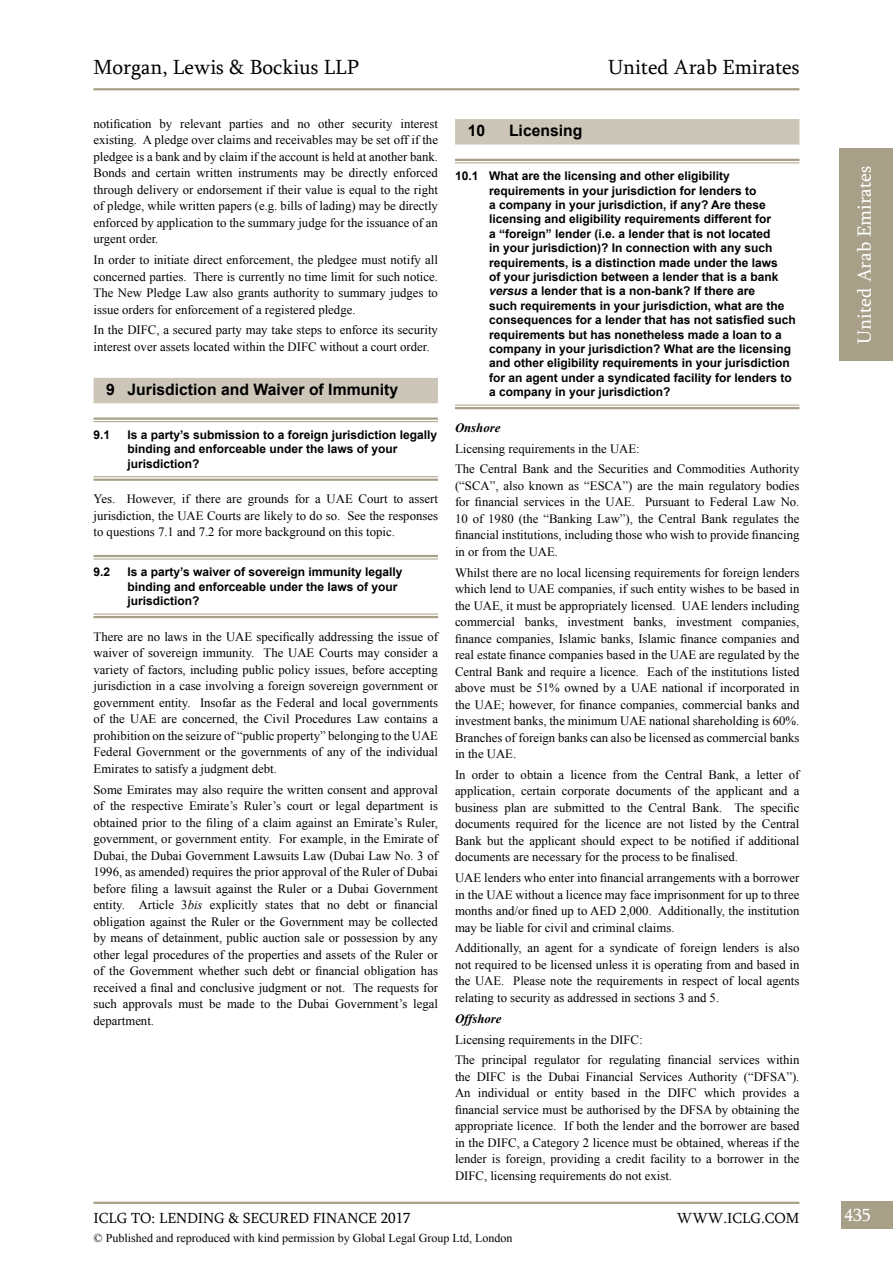
<style>
.page{position:relative;width:893px;height:1263px;background:#fff}
.page>*{position:absolute;margin:0;border:0;box-sizing:border-box;transform-origin:0 0}
.t1{font:21px "Sylfaen";color:#000}
.t2{font:19.5px "Sylfaen";color:#fff}
.t3{font:18px "Sylfaen";color:#fff}
.t4{font:700 15.75px "Arial";color:#000}
.t5{font:15px "Sylfaen";color:#000}
.t6{font:12.75px/16.5px "Times New Roman";color:#000;text-align:justify}
.t7{font:italic 700 12.75px "Times New Roman";color:#000}
.t8{font:700 12px/14.4px "Arial";color:#000}
.t9{font:12px "Times New Roman";color:#000}
.s1{font-style:italic}
</style>
<div class="page">
<div style="left:841px;top:1201px;width:52px;height:28px;background:#a89f88"></div>
<hr style="left:94px;top:1202px;width:705px;height:2px;background:#a89f88">
<div style="left:840px;top:148px;width:53px;height:213px;background:#a89f88"></div>
<div style="left:455px;top:119px;width:344px;height:26px;background:#cbc6b7"></div>
<hr style="left:455px;top:159px;width:344px;height:2px;background:#a89f88">
<hr style="left:455px;top:162px;width:344px;height:1px;background:#a89f88">
<hr style="left:455px;top:405px;width:344px;height:1px;background:#a89f88">
<hr style="left:455px;top:407px;width:344px;height:2px;background:#a89f88">
<div style="left:94px;top:378px;width:344px;height:25px;background:#cbc6b7"></div>
<hr style="left:94px;top:417px;width:344px;height:3px;background:#a89f88">
<hr style="left:94px;top:421px;width:344px;height:1px;background:#a89f88">
<hr style="left:94px;top:476px;width:344px;height:1px;background:#a89f88">
<hr style="left:94px;top:479px;width:344px;height:2px;background:#a89f88">
<hr style="left:94px;top:555px;width:344px;height:2px;background:#a89f88">
<hr style="left:94px;top:559px;width:344px;height:1px;background:#a89f88">
<hr style="left:94px;top:614px;width:344px;height:1px;background:#a89f88">
<hr style="left:94px;top:616px;width:344px;height:2px;background:#a89f88">
<hr style="left:94px;top:88px;width:705px;height:2px;background:#a89f88">
<h1 class="t1" style="left:94px;top:53px;width:267px">Morgan, Lewis &amp; Bockius LLP</h1>
<h1 class="t1" style="left:608px;top:53px;width:193px">United Arab Emirates</h1>
<p class="t6" style="left:94px;top:115px;width:346px">notification by relevant parties and no other security interest existing. A pledge over claims and receivables may be set off if the pledgee is a bank and by claim if the account is held at another bank.<br>Bonds and certain written instruments may be directly enforced through delivery or endorsement if their value is equal to the right of pledge, while written papers (e.g. bills of lading) may be directly enforced by application to the summary judge for the issuance of an urgent order.</p>
<p class="t6" style="left:94px;top:251px;width:346px">In order to initiate direct enforcement, the pledgee must notify all concerned parties. There is currently no time limit for such notice.<br>The New Pledge Law also grants authority to summary judges to issue orders for enforcement of a registered pledge.</p>
<p class="t6" style="left:94px;top:322px;width:346px">In the DIFC, a secured party may take steps to enforce its security interest over assets located within the DIFC without a court order.</p>
<p class="t4" style="left:106px;top:379px;width:293px">9 Jurisdiction and Waiver of Immunity</p>
<p class="t8" style="left:94px;top:428px;width:18px">9.1</p>
<p class="t8" style="left:128px;top:428px;width:311px">Is a party’s submission to a foreign jurisdiction legally binding and enforceable under the laws of your jurisdiction?</p>
<p class="t6" style="left:94px;top:491px;width:346px">Yes. However, if there are grounds for a UAE Court to assert jurisdiction, the UAE Courts are likely to do so. See the responses to questions 7.1 and 7.2 for more background on this topic.</p>
<p class="t8" style="left:94px;top:565px;width:18px">9.2</p>
<p class="t8" style="left:128px;top:565px;width:277px">Is a party’s waiver of sovereign immunity legally binding and enforceable under the laws of your jurisdiction?</p>
<p class="t6" style="left:94px;top:628px;width:346px">There are no laws in the UAE specifically addressing the issue of waiver of sovereign immunity. The UAE Courts may consider a variety of factors, including public policy issues, before accepting jurisdiction in a case involving a foreign sovereign government or government entity. Insofar as the Federal and local governments of the UAE are concerned, the Civil Procedures Law contains a prohibition on the seizure of “public property” belonging to the UAE Federal Government or the governments of any of the individual Emirates to satisfy a judgment debt.</p>
<p class="t6" style="left:94px;top:781px;width:346px">Some Emirates may also require the written consent and approval of the respective Emirate’s Ruler’s court or legal department is obtained prior to the filing of a claim against an Emirate’s Ruler, government, or government entity. For example, in the Emirate of Dubai, the Dubai Government Lawsuits Law (Dubai Law No. 3 of 1996, as amended) requires the prior approval of the Ruler of Dubai before filing a lawsuit against the Ruler or a Dubai Government entity. Article 3<span class="s1">bis</span> explicitly states that no debt or financial obligation against the Ruler or the Government may be collected by means of detainment, public auction sale or possession by any other legal procedures of the properties and assets of the Ruler or of the Government whether such debt or financial obligation has received a final and conclusive judgment or not. The requests for such approvals must be made to the Dubai Government’s legal department.</p>
<p class="t4" style="left:468px;top:120px;width:19px">10</p>
<p class="t4" style="left:509px;top:120px;width:75px">Licensing</p>
<p class="t8" style="left:489px;top:169px;width:308px;text-indent:-34px">10.1 What are the licensing and other eligibility requirements in your jurisdiction for lenders to<br>a company in your jurisdiction, if any? Are these licensing and eligibility requirements different for<br>a “foreign” lender (i.e. a lender that is not located<br>in your jurisdiction)? In connection with any such requirements, is a distinction made under the laws<br>of your jurisdiction between a lender that is a bank <span class="s1">versus</span> a lender that is a non-bank? If there are<br>such requirements in your jurisdiction, what are the consequences for a lender that has not satisfied such requirements but has nonetheless made a loan to a company in your jurisdiction? What are the licensing and other eligibility requirements in your jurisdiction for an agent under a syndicated facility for lenders to a company in your jurisdiction?</p>
<p class="t7" style="left:455px;top:419px;width:47px">Onshore</p>
<p class="t6" style="left:455px;top:438px;width:346px;line-height:20.7px">Licensing requirements in the UAE:<br>The Central Bank and the Securities and Commodities Authority</p>
<p class="t6" style="left:455px;top:477px;width:346px">(“SCA”, also known as “ESCA”) are the main regulatory bodies for financial services in the UAE. Pursuant to Federal Law No.<br>10 of 1980 (the “Banking Law”), the Central Bank regulates the financial institutions, including those who wish to provide financing in or from the UAE.</p>
<p class="t6" style="left:455px;top:564px;width:346px">Whilst there are no local licensing requirements for foreign lenders which lend to UAE companies, if such entity wishes to be based in the UAE, it must be appropriately licensed. UAE lenders including commercial banks, investment banks, investment companies, finance companies, Islamic banks, Islamic finance companies and real estate finance companies based in the UAE are regulated by the Central Bank and require a licence. Each of the institutions listed above must be 51% owned by a UAE national if incorporated in the UAE; however, for finance companies, commercial banks and investment banks, the minimum UAE national shareholding is 60%.<br>Branches of foreign banks can also be licensed as commercial banks in the UAE.</p>
<p class="t6" style="left:455px;top:766px;width:346px">In order to obtain a licence from the Central Bank, a letter of application, certain corporate documents of the applicant and a business plan are submitted to the Central Bank. The specific documents required for the licence are not listed by the Central Bank but the applicant should expect to be notified if additional documents are necessary for the process to be finalised.</p>
<p class="t6" style="left:455px;top:869px;width:346px">UAE lenders who enter into financial arrangements with a borrower in the UAE without a licence may face imprisonment for up to three months and/or fined up to AED 2,000. Additionally, the institution may be liable for civil and criminal claims.</p>
<p class="t6" style="left:455px;top:940px;width:346px">Additionally, an agent for a syndicate of foreign lenders is also not required to be licensed unless it is operating from and based in the UAE. Please note the requirements in respect of local agents relating to security as addressed in sections 3 and 5.</p>
<p class="t7" style="left:455px;top:1009px;width:48px">Offshore</p>
<p class="t6" style="left:455px;top:1029px;width:346px;line-height:20.7px">Licensing requirements in the DIFC:<br>The principal regulator for regulating financial services within</p>
<p class="t6" style="left:455px;top:1068px;width:346px">the DIFC is the Dubai Financial Services Authority (“DFSA”).<br>An individual or entity based in the DIFC which provides a financial service must be authorised by the DFSA by obtaining the appropriate licence. If both the lender and the borrower are based in the DIFC, a Category 2 licence must be obtained, whereas if the lender is foreign, providing a credit facility to a borrower in the DIFC, licensing requirements do not exist.</p>
<h2 class="t2" style="left:851px;top:344px;width:179px;rotate:-90deg">United Arab Emirates</h2>
<p class="t5" style="left:94px;top:1208px;width:319px">ICLG TO: LENDING &amp; SECURED FINANCE 2017</p>
<p class="t5" style="left:677px;top:1208px;width:124px">WWW.ICLG.COM</p>
<h3 class="t3" style="left:844px;top:1202px;width:28px">435</h3>
<p class="t9" style="left:94px;top:1229px;width:420px">© Published and reproduced with kind permission by Global Legal Group Ltd, London</p>
</div>
